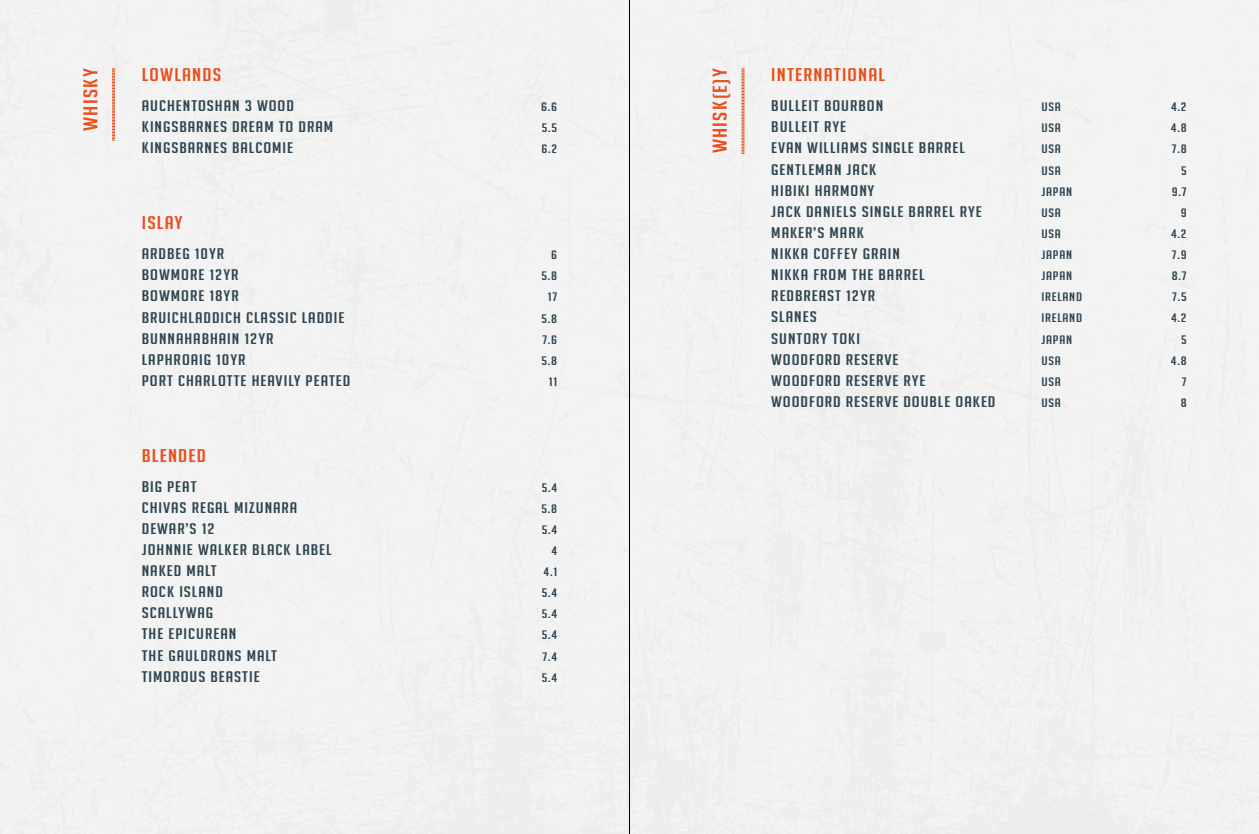
<style>
.page{position:relative;width:1259px;height:834px;background:#fff}
.page>*{position:absolute;margin:0;border:0;box-sizing:border-box;transform-origin:0 0}
.t1{font:19.5px "Big Noodle Titling";letter-spacing:.05em;color:#e94e1b;scale:1.3 1}
.t2{font:18px "Big Noodle Titling";letter-spacing:.05em;color:#e94e1b;scale:1.3 1}
.t3{font:15px "Big Noodle Titling";letter-spacing:.05em;color:#2e4651;scale:1.3 1}
.t4{font:12px "Big Noodle Titling";letter-spacing:.05em;color:#2e4651;scale:1.3 1}
</style>
<div class="page">
<svg style="left:112px;top:68px;width:3px;height:73px"></svg>
<svg style="left:741px;top:68px;width:3px;height:86px"></svg>
<hr style="left:629px;top:0;width:1px;height:833px;background:#000">
<h1 class="t1" style="left:80px;top:131px;width:50px;rotate:-90deg">WHISKY</h1>
<p class="t2" style="left:142px;top:65px;width:63px">LOWLANDS</p>
<p class="t3" style="left:142px;top:98px;width:118px">AUCHENTOSHAN 3 WOOD</p>
<p class="t4" style="left:541px;top:100px;width:14px">6.6</p>
<p class="t3" style="left:142px;top:119px;width:149px">KINGSBARNES DREAM TO DRAM</p>
<p class="t4" style="left:542px;top:121px;width:13px">5.5</p>
<p class="t3" style="left:142px;top:140px;width:118px">KINGSBARNES BALCOMIE</p>
<p class="t4" style="left:541px;top:143px;width:14px">6.2</p>
<p class="t2" style="left:142px;top:213px;width:33px">ISLAY</p>
<p class="t3" style="left:142px;top:246px;width:65px">ARDBEG 10YR</p>
<p class="t4" style="left:551px;top:248px;width:6px">6</p>
<p class="t3" style="left:142px;top:267px;width:76px">BOWMORE 12YR</p>
<p class="t4" style="left:541px;top:269px;width:14px">5.8</p>
<p class="t3" style="left:142px;top:288px;width:76px">BOWMORE 18YR</p>
<p class="t4" style="left:548px;top:290px;width:9px">17</p>
<p class="t3" style="left:142px;top:309px;width:157px">BRUICHLADDICH CLASSIC LADDIE</p>
<p class="t4" style="left:541px;top:312px;width:14px">5.8</p>
<p class="t3" style="left:142px;top:330px;width:103px">BUNNAHABHAIN 12YR</p>
<p class="t4" style="left:542px;top:333px;width:13px">7.6</p>
<p class="t3" style="left:142px;top:351px;width:81px">LAPHROAIG 10YR</p>
<p class="t4" style="left:541px;top:354px;width:14px">5.8</p>
<p class="t3" style="left:142px;top:372px;width:162px">PORT CHARLOTTE HEAVILY PEATED</p>
<p class="t4" style="left:549px;top:375px;width:8px">11</p>
<p class="t2" style="left:142px;top:445px;width:51px">BLENDED</p>
<p class="t3" style="left:142px;top:478px;width:44px">BIG PEAT</p>
<p class="t4" style="left:542px;top:481px;width:13px">5.4</p>
<p class="t3" style="left:142px;top:499px;width:121px">CHIVAS REGAL MIZUNARA</p>
<p class="t4" style="left:541px;top:502px;width:14px">5.8</p>
<p class="t3" style="left:142px;top:520px;width:57px">DEWAR’S 12</p>
<p class="t4" style="left:542px;top:523px;width:13px">5.4</p>
<p class="t3" style="left:142px;top:541px;width:148px">JOHNNIE WALKER BLACK LABEL</p>
<p class="t4" style="left:551px;top:544px;width:6px">4</p>
<p class="t3" style="left:142px;top:562px;width:59px">NAKED MALT</p>
<p class="t4" style="left:543px;top:565px;width:12px">4.1</p>
<p class="t3" style="left:142px;top:583px;width:64px">ROCK ISLAND</p>
<p class="t4" style="left:542px;top:586px;width:13px">5.4</p>
<p class="t3" style="left:142px;top:604px;width:56px">SCALLYWAG</p>
<p class="t4" style="left:542px;top:607px;width:13px">5.4</p>
<p class="t3" style="left:142px;top:626px;width:74px">THE EPICUREAN</p>
<p class="t4" style="left:542px;top:628px;width:13px">5.4</p>
<p class="t3" style="left:142px;top:647px;width:105px">THE GAULDRONS MALT</p>
<p class="t4" style="left:542px;top:649px;width:13px">7.4</p>
<p class="t3" style="left:142px;top:668px;width:92px">TIMOROUS BEASTIE</p>
<p class="t4" style="left:542px;top:670px;width:13px">5.4</p>
<h1 class="t1" style="left:709px;top:153px;width:67px;rotate:-90deg">WHISK(E)Y</h1>
<p class="t2" style="left:771px;top:65px;width:89px">INTERNATIONAL</p>
<p class="t3" style="left:771px;top:98px;width:88px">BULLEIT BOURBON</p>
<p class="t4" style="left:1041px;top:100px;width:16px">USA</p>
<p class="t4" style="left:1171px;top:100px;width:13px">4.2</p>
<p class="t3" style="left:771px;top:119px;width:59px">BULLEIT RYE</p>
<p class="t4" style="left:1041px;top:121px;width:16px">USA</p>
<p class="t4" style="left:1171px;top:121px;width:14px">4.8</p>
<p class="t3" style="left:771px;top:140px;width:150px">EVAN WILLIAMS SINGLE BARREL</p>
<p class="t4" style="left:1041px;top:143px;width:16px">USA</p>
<p class="t4" style="left:1172px;top:143px;width:13px">7.8</p>
<p class="t3" style="left:771px;top:161px;width:82px">GENTLEMAN JACK</p>
<p class="t4" style="left:1041px;top:164px;width:16px">USA</p>
<p class="t4" style="left:1181px;top:164px;width:6px">5</p>
<p class="t3" style="left:771px;top:182px;width:81px">HIBIKI HARMONY</p>
<p class="t4" style="left:1041px;top:185px;width:25px">JAPAN</p>
<p class="t4" style="left:1172px;top:185px;width:13px">9.7</p>
<p class="t3" style="left:771px;top:203px;width:163px">JACK DANIELS SINGLE BARREL RYE</p>
<p class="t4" style="left:1041px;top:206px;width:16px">USA</p>
<p class="t4" style="left:1180px;top:206px;width:6px">9</p>
<p class="t3" style="left:771px;top:224px;width:73px">MAKER’S MARK</p>
<p class="t4" style="left:1041px;top:227px;width:16px">USA</p>
<p class="t4" style="left:1171px;top:227px;width:13px">4.2</p>
<p class="t3" style="left:771px;top:245px;width:100px">NIKKA COFFEY GRAIN</p>
<p class="t4" style="left:1041px;top:248px;width:25px">JAPAN</p>
<p class="t4" style="left:1172px;top:248px;width:13px">7.9</p>
<p class="t3" style="left:771px;top:267px;width:119px">NIKKA FROM THE BARREL</p>
<p class="t4" style="left:1041px;top:269px;width:25px">JAPAN</p>
<p class="t4" style="left:1172px;top:269px;width:13px">8.7</p>
<p class="t3" style="left:771px;top:288px;width:81px">REDBREAST 12YR</p>
<p class="t4" style="left:1041px;top:290px;width:33px">IRELAND</p>
<p class="t4" style="left:1172px;top:290px;width:13px">7.5</p>
<p class="t3" style="left:771px;top:309px;width:36px">SLANES</p>
<p class="t4" style="left:1041px;top:311px;width:33px">IRELAND</p>
<p class="t4" style="left:1171px;top:311px;width:13px">4.2</p>
<p class="t3" style="left:771px;top:330px;width:70px">SUNTORY TOKI</p>
<p class="t4" style="left:1041px;top:333px;width:25px">JAPAN</p>
<p class="t4" style="left:1181px;top:333px;width:6px">5</p>
<p class="t3" style="left:771px;top:351px;width:99px">WOODFORD RESERVE</p>
<p class="t4" style="left:1041px;top:354px;width:16px">USA</p>
<p class="t4" style="left:1171px;top:354px;width:14px">4.8</p>
<p class="t3" style="left:771px;top:372px;width:120px">WOODFORD RESERVE RYE</p>
<p class="t4" style="left:1041px;top:375px;width:16px">USA</p>
<p class="t4" style="left:1182px;top:375px;width:5px">7</p>
<p class="t3" style="left:771px;top:393px;width:174px">WOODFORD RESERVE DOUBLE OAKED</p>
<p class="t4" style="left:1041px;top:396px;width:16px">USA</p>
<p class="t4" style="left:1180px;top:396px;width:6px">8</p>
</div>
